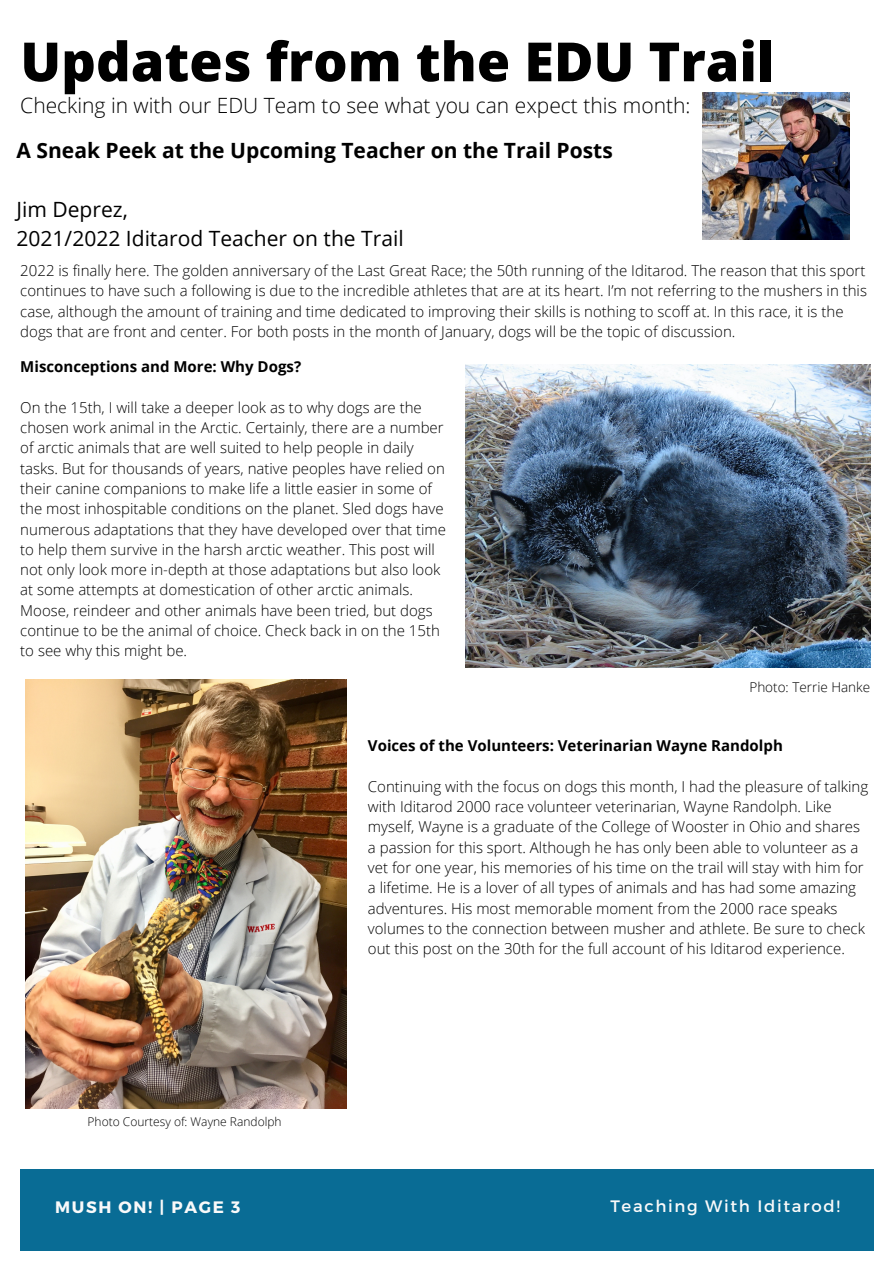
<style>
.page{position:relative;width:894px;height:1264px;background:#fff}
.page>*{position:absolute;margin:0;border:0;box-sizing:border-box;transform-origin:0 0}
.t1{font:800 54px "Open Sans";color:#000}
.t2{font:300 21px "Open Sans";color:#000}
.t3{font:700 21px "Open Sans";color:#000}
.t4{font:21px "Open Sans";color:#000}
.t5{font:16.5px "Montserrat";letter-spacing:.1em;color:#fafafa}
.t6{font:700 16.5px "Montserrat";letter-spacing:.1em;color:#fafafa}
.t7{font:300 15px/20.2px "Open Sans";color:#000}
.t8{font:700 15px "Open Sans";color:#000}
.t9{font:300 13.5px "Open Sans";color:#000}
.t10{font:300 12px "Open Sans";color:#000}
</style>
<div class="page">
<div style="left:20px;top:1169px;width:853px;height:81px;background:#096c95"></div>
<img style="left:702px;top:93px;width:147px;height:146px">
<img style="left:465px;top:364px;width:404px;height:303px">
<img style="left:26px;top:679px;width:320px;height:429px">
<p class="t1" style="left:20px;top:24px;width:755px">Updates from the EDU Trail</p>
<p class="t2" style="left:20px;top:91px;width:671px">Checking in with our EDU Team to see what you can expect this month:</p>
<p class="t3" style="left:17px;top:136px;width:597px">A Sneak Peek at the Upcoming Teacher on the Trail Posts</p>
<p class="t4" style="left:17px;top:194px;width:113px">Jim Deprez,</p>
<p class="t4" style="left:17px;top:223px;width:388px">2021/2022 Iditarod Teacher on the Trail</p>
<p class="t7" style="left:20px;top:260px;width:848px">2022 is finally here. The golden anniversary of the Last Great Race; the 50th running of the Iditarod. The reason that this sport continues to have such a following is due to the incredible athletes that are at its heart. I’m not referring to the mushers in this case, although the amount of training and time dedicated to improving their skills is nothing to scoff at. In this race, it is the dogs that are front and center. For both posts in the month of January, dogs will be the topic of discussion.</p>
<p class="t8" style="left:20px;top:356px;width:282px">Misconceptions and More: Why Dogs?</p>
<p class="t7" style="left:20px;top:397px;width:427px">On the 15th, I will take a deeper look as to why dogs are the chosen work animal in the Arctic. Certainly, there are a number of arctic animals that are well suited to help people in daily tasks. But for thousands of years, native peoples have relied on their canine companions to make life a little easier in some of the most inhospitable conditions on the planet. Sled dogs have numerous adaptations that they have developed over that time to help them survive in the harsh arctic weather. This post will not only look more in-depth at those adaptations but also look at some attempts at domestication of other arctic animals.<br>Moose, reindeer and other animals have been tried, but dogs continue to be the animal of choice. Check back in on the 15th to see why this might be.</p>
<p class="t9" style="left:749px;top:677px;width:122px">Photo: Terrie Hanke</p>
<p class="t10" style="left:88px;top:1113px;width:195px">Photo Courtesy of: Wayne Randolph</p>
<p class="t8" style="left:368px;top:735px;width:416px">Voices of the Volunteers: Veterinarian Wayne Randolph</p>
<p class="t7" style="left:368px;top:776px;width:501px">Continuing with the focus on dogs this month, I had the pleasure of talking with Iditarod 2000 race volunteer veterinarian, Wayne Randolph. Like myself, Wayne is a graduate of the College of Wooster in Ohio and shares a passion for this sport. Although he has only been able to volunteer as a vet for one year, his memories of his time on the trail will stay with him for a lifetime. He is a lover of all types of animals and has had some amazing adventures. His most memorable moment from the 2000 race speaks volumes to the connection between musher and athlete. Be sure to check out this post on the 30th for the full account of his Iditarod experience.</p>
<p class="t6" style="left:55px;top:1196px;width:187px">MUSH ON! | PAGE 3</p>
<p class="t5" style="left:610px;top:1195px;width:231px">Teaching With Iditarod!</p>
</div>
